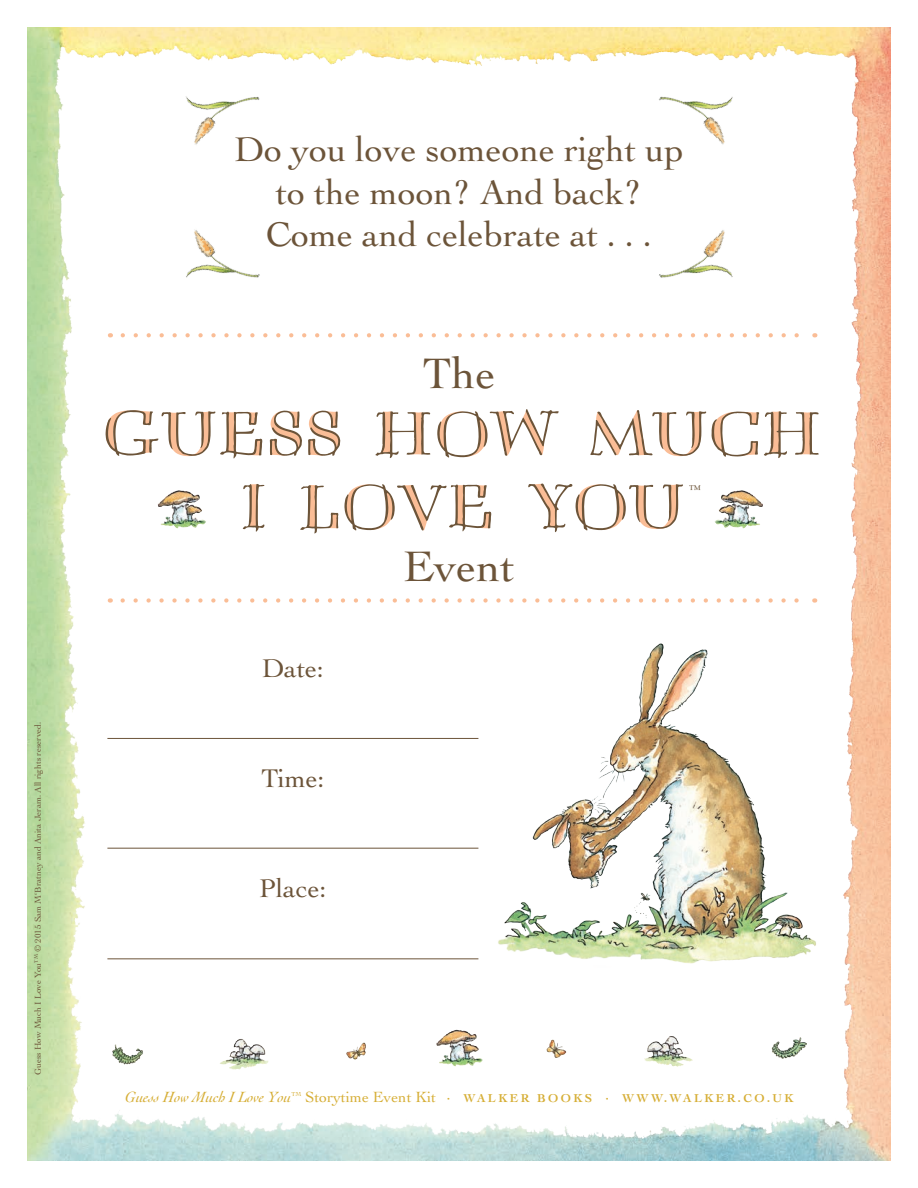
<style>
.page{position:relative;width:918px;height:1188px;background:#fff}
.page>*{position:absolute;margin:0;border:0;box-sizing:border-box;transform-origin:0 0}
.t1{font:60.75px/72.9px "Weston";color:#6c5439;text-align:center}
.t2{font:45px "Cochin";color:#6c5439}
.t3{font:36px/42.3px "Cochin";color:#6c5439;text-align:center}
.t4{font:27px "Cochin";color:#6c5439}
.t5{font:15.6px "Cochin";color:#d6ae35}
.t6{font:italic 15.6px "Cochin";color:#d6ae35}
.t7{font:700 12px "Cochin";color:#d6ae35}
.t8{font:12px "Cochin";color:#6c5439}
.t9{font:9px "Cochin";color:#6c5439}
.t10{font:6.15px "Cochin";color:#d6ae35}
.s1{font-weight:700;font-size:12px}
</style>
<div class="page">
<img style="left:27px;top:27px;width:864px;height:1134px">
<svg style="left:111px;top:598px;width:703px;height:5px"></svg>
<svg style="left:123px;top:598px;width:685px;height:5px"></svg>
<svg style="left:111px;top:333px;width:703px;height:4px"></svg>
<svg style="left:123px;top:333px;width:685px;height:4px"></svg>
<img style="left:493px;top:635px;width:329px;height:336px">
<img style="left:166px;top:57px;width:97px;height:100px">
<img style="left:655px;top:57px;width:97px;height:100px">
<img style="left:166px;top:217px;width:97px;height:99px">
<img style="left:655px;top:217px;width:97px;height:99px">
<img style="left:436px;top:1030px;width:47px;height:36px">
<img style="left:158px;top:490px;width:48px;height:38px">
<img style="left:715px;top:491px;width:46px;height:37px">
<hr style="left:107px;top:738px;width:371px;height:1px;background:#6c5439">
<hr style="left:107px;top:848px;width:371px;height:1px;background:#6c5439">
<hr style="left:107px;top:959px;width:371px;height:1px;background:#6c5439">
<p class="t9" style="left:33px;top:1075px;width:355px;rotate:-90deg">Guess How Much I Love You<sup>TM</sup> © 2015 Sam M<sup>c</sup>Bratney and Anita Jeram. All rights reserved.</p>
<h3 class="t3" style="left:234px;top:129px;width:451px">Do you love someone right up to the moon? And back?<br>Come and celebrate at . . .</h3>
<h2 class="t2" style="left:422px;top:348px;width:75px">The</h2>
<h1 class="t1" style="left:103px;top:404px;width:718px">GUESS HOW MUCH<br>I LOVE YOU</h1>
<h3 class="t8" style="left:689px;top:482px;width:13px">™</h3>
<h3 class="t4" style="left:262px;top:652px;width:64px">Date:</h3>
<h3 class="t4" style="left:261px;top:763px;width:65px">Time:</h3>
<h3 class="t4" style="left:259px;top:873px;width:69px">Place:</h3>
<h2 class="t2" style="left:403px;top:541px;width:113px">Event</h2>
<h3 class="t6" style="left:125px;top:1089px;width:168px">Guess How Much I Love You</h3>
<p class="t10" style="left:291px;top:1090px;width:11px">TM</p>
<h3 class="t5" style="left:305px;top:1088px;width:332px">Storytime Event Kit <span class="s1">∙ WA L K E R B O O K S ∙ WWW</span></h3>
<h3 class="t7" style="left:664px;top:1091px;width:18px">.WALKER</h3>
<h3 class="t7" style="left:738px;top:1091px;width:57px">.CO.UK</h3>
</div>
